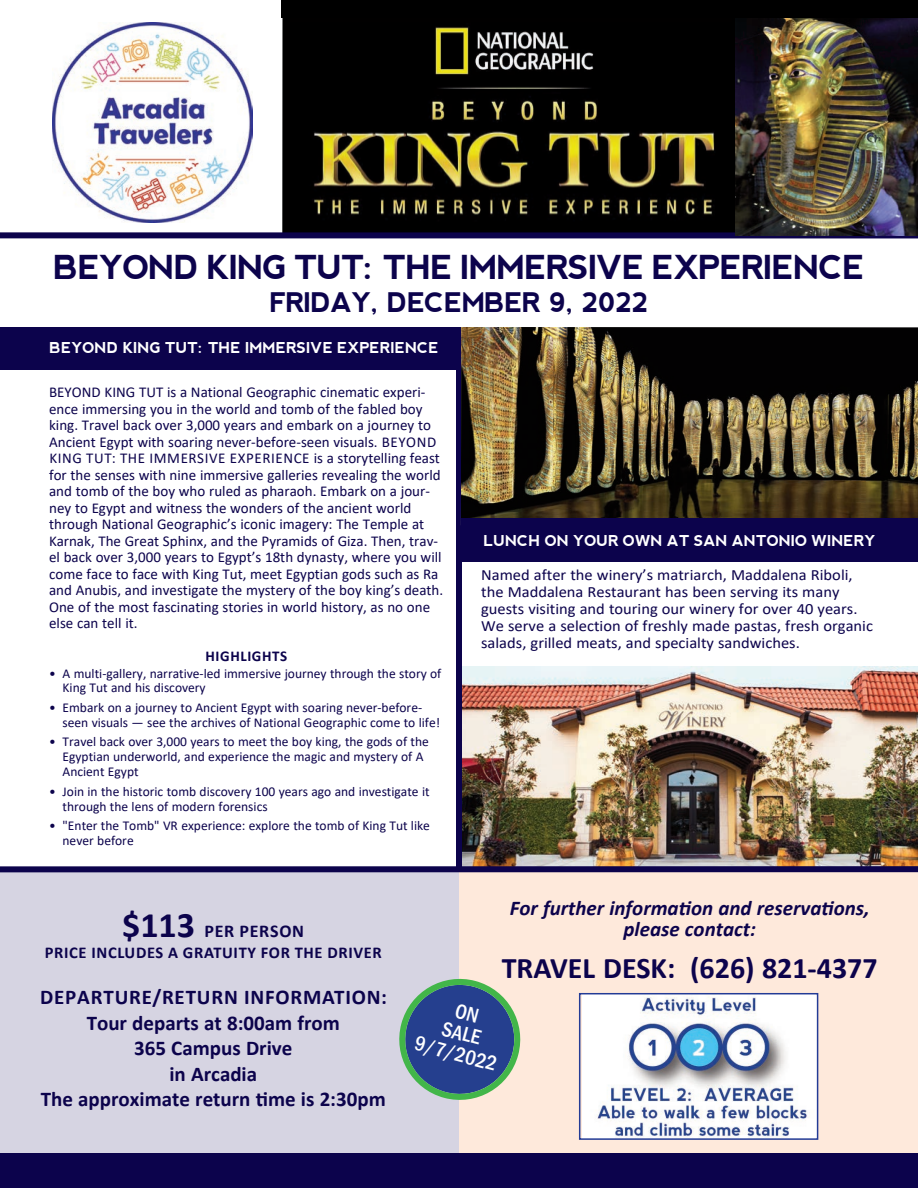
<style>
.page{position:relative;width:918px;height:1188px;background:#fff}
.page>*{position:absolute;margin:0;border:0;box-sizing:border-box;transform-origin:0 0}
.t1{font:700 33px "nevis";letter-spacing:-.035em;color:#0c034c}
.t2{font:700 30px "Calibri";color:#0c034c}
.t3{font:700 27px "nevis";letter-spacing:-.035em;color:#0c034c}
.t4{font:700 21px/25.5px "Calibri";color:#0c034c;text-align:center}
.t5{font:italic 700 21px/21px "Calibri";color:#0c034c;text-align:center}
.t6{font:500 condensed 21px/21px "Franklin Gothic";color:#fff;text-align:center}
.t7{font:700 18px "Calibri";letter-spacing:.04em;color:#0c034c}
.t8{font:700 16.5px "Calibri";letter-spacing:.04em;color:#0c034c}
.t9{font:15.6px/17.1px "Calibri";color:#0c034c;scale:1.05 1}
.t10{font:15px/16.5px "Calibri";color:#0c034c}
.t11{font:700 15px "nevis";color:#fff}
.t12{font:700 15px "Calibri";letter-spacing:.04em;color:#0c034c}
.t13{font:13.5px/15px "Calibri";color:#0c034c}
.s1{font-size:36px}
</style>
<div class="page">
<div style="left:0;top:327px;width:461px;height:42px;background:#0c034c"></div>
<img style="left:462px;top:667px;width:456px;height:199px">
<div style="left:0;top:869px;width:459px;height:284px;background:#d6d4e2"></div>
<div style="left:459px;top:869px;width:459px;height:319px;background:#fee9db"></div>
<div style="left:0;top:1153px;width:918px;height:35px;background:#0c034c"></div>
<img style="left:52px;top:23px;width:200px;height:199px">
<img style="left:583px;top:996px;width:232px;height:141px">
<div style="left:579px;top:993px;width:239px;height:147px;border:2px solid #233b96"></div>
<img style="left:282px;top:18px;width:454px;height:214px">
<div style="left:0;top:232px;width:918px;height:6px;background:#0c034c"></div>
<div style="left:0;top:866px;width:918px;height:6px;background:#0c034c"></div>
<div style="left:456px;top:328px;width:6px;height:541px;background:#0c034c"></div>
<svg style="left:399px;top:978px;width:122px;height:122px"></svg>
<img style="left:461px;top:328px;width:457px;height:191px">
<div style="left:461px;top:519px;width:457px;height:43px;background:#0c034c"></div>
<img style="left:736px;top:18px;width:182px;height:217px">
<div style="left:282px;top:0;width:636px;height:18px;background:#000"></div>
<h1 class="t1" style="left:53px;top:249px;width:813px">BEYOND KING TUT: THE IMMERSIVE EXPERIENCE</h1>
<h3 class="t3" style="left:270px;top:288px;width:381px">FRIDAY, DECEMBER 9, 2022</h3>
<p class="t11" style="left:50px;top:339px;width:391px">BEYOND KING TUT: THE IMMERSIVE EXPERIENCE</p>
<p class="t10" style="left:49px;top:385px;width:396px">BEYOND KING TUT is a National Geographic cinematic experi&shy;ence immersing you in the world and tomb of the fabled boy king. Travel back over 3,000 years and embark on a journey to Ancient Egypt with soaring never-before-seen visuals. BEYOND KING TUT: THE IMMERSIVE EXPERIENCE is a storytelling feast for the senses with nine immersive galleries revealing the world and tomb of the boy who ruled as pharaoh. Embark on a jour&shy;ney to Egypt and witness the wonders of the ancient world through National Geographic’s iconic imagery: The Temple at Karnak, The Great Sphinx, and the Pyramids of Giza. Then, trav&shy;el back over 3,000 years to Egypt’s 18th dynasty, where you will come face to face with King Tut, meet Egyptian gods such as Ra and Anubis, and investigate the mystery of the boy king’s death.<br>One of the most fascinating stories in world history, as no one else can tell it.</p>
<p class="t12" style="left:206px;top:650px;width:83px">HIGHLIGHTS</p>
<p class="t13" style="left:63px;top:667px;width:380px;text-indent:-13px">• A multi-gallery, narrative-led immersive journey through the story of<br>King Tut and his discovery</p>
<p class="t13" style="left:63px;top:701px;width:379px;text-indent:-13px">• Embark on a journey to Ancient Egypt with soaring never-before&shy;seen visuals — see the archives of National Geographic come to life!</p>
<p class="t13" style="left:63px;top:736px;width:368px;text-indent:-13px">• Travel back over 3,000 years to meet the boy king, the gods of the<br>Egyptian underworld, and experience the magic and mystery of A<br>Ancient Egypt</p>
<p class="t13" style="left:63px;top:785px;width:369px;text-indent:-13px">• Join in the historic tomb discovery 100 years ago and investigate it through the lens of modern forensics</p>
<p class="t13" style="left:63px;top:820px;width:369px;text-indent:-13px">• "Enter the Tomb" VR experience: explore the tomb of King Tut like never before</p>
<p class="t11" style="left:484px;top:532px;width:394px">LUNCH ON YOUR OWN AT SAN ANTONIO WINERY</p>
<p class="t9" style="left:481px;top:568px;width:375px">Named after the winery’s matriarch, Maddalena Riboli, the Maddalena Restaurant has been serving its many guests visiting and touring our winery for over 40 years.<br>We serve a selection of freshly made pastas, fresh organic salads, grilled meats, and specialty sandwiches.</p>
<p class="t7" style="left:122px;top:923px;width:183px"><span class="s1">$113</span> PER PERSON</p>
<p class="t8" style="left:45px;top:945px;width:339px">PRICE INCLUDES A GRATUITY FOR THE DRIVER</p>
<h3 class="t4" style="left:40px;top:986px;width:348px">DEPARTURE/RETURN INFORMATION:<br>Tour departs at 8:00am from<br>365 Campus Drive<br>in Arcadia<br>The approximate return time is 2:30pm</h3>
<h3 class="t5" style="left:510px;top:899px;width:361px">For further information and reservations, please contact:</h3>
<h2 class="t2" style="left:502px;top:956px;width:377px">TRAVEL DESK: (626) 821-4377</h2>
<h3 class="t6" style="left:429px;top:991px;width:86px;rotate:15deg">ON<br>SALE<br>9/7/2022</h3>
</div>
